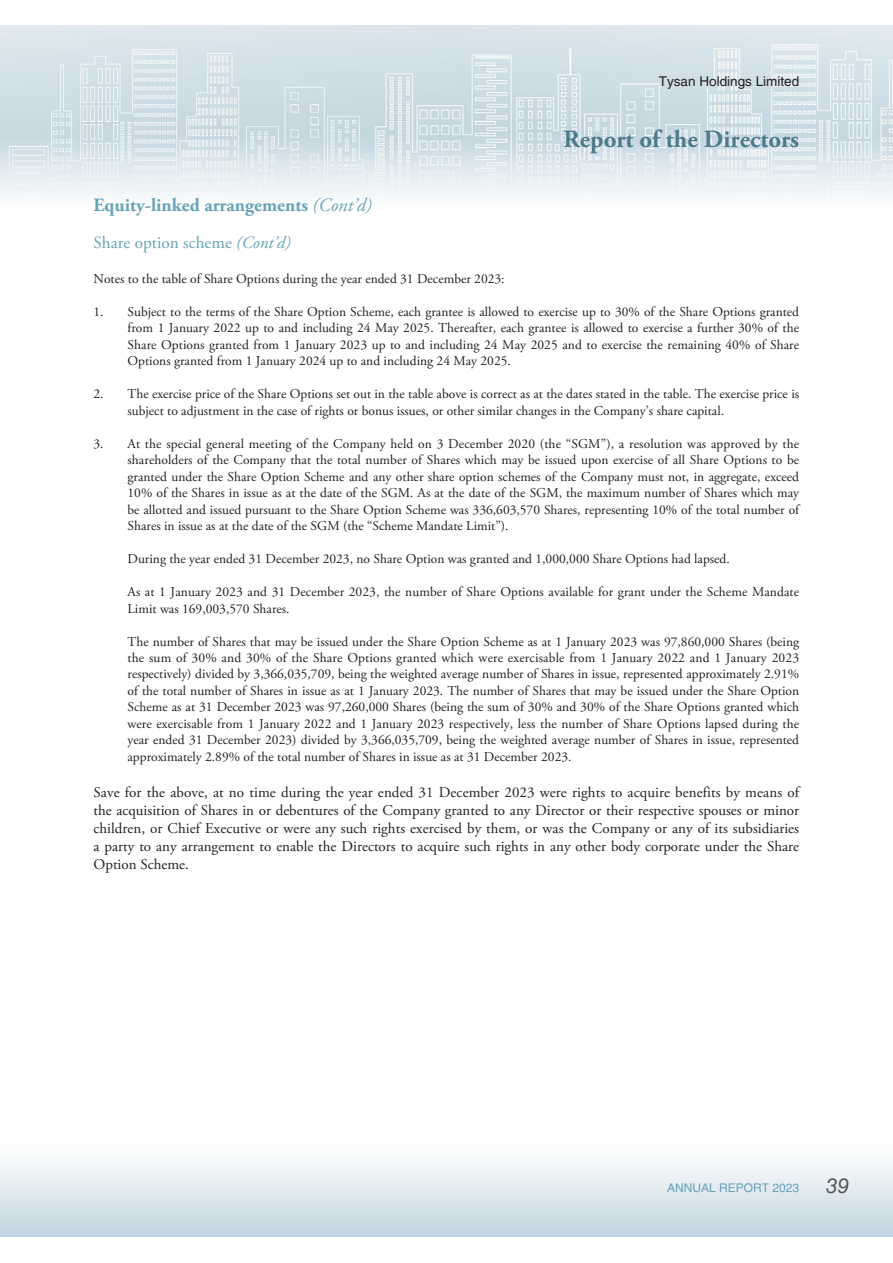
<style>
.page{position:relative;width:893px;height:1263px;background:#fff}
.page>*{position:absolute;margin:0;border:0;box-sizing:border-box;transform-origin:0 0}
.t1{font:700 24.75px "Adobe Garamond Pro";color:#4c7b8c}
.t2{font:italic 21px "Helvetica LT Std";color:#595856}
.t3{font:700 18.75px "Adobe Garamond Pro";color:#67a2b7}
.t4{font:17.25px "Adobe Garamond Pro";color:#67a2b7}
.t5{font:15px/18px "Adobe Garamond Pro";color:#231f20;text-align:justify}
.t6{font:13.5px/16.5px "Adobe Garamond Pro";color:#231f20;text-align:justify}
.t7{font:13.5px "Helvetica LT Std";color:#231f20}
.t8{font:12px "Helvetica LT Std";color:#67a2b7}
.s1{font-weight:400;font-style:italic}
.s2{font-style:italic}
</style>
<div class="page">
<img style="left:0;top:26px;width:893px;height:173px">
<div style="left:0;top:1140px;width:893px;height:97px;background:linear-gradient(to bottom,#fff,#c1d5df)"></div>
<p class="t7" style="left:659px;top:76px;width:142px">Tysan Holdings Limited</p>
<h1 class="t1" style="left:563px;top:129px;width:237px">Report of the Directors</h1>
<h3 class="t3" style="left:94px;top:198px;width:280px">Equity-linked arrangements <span class="s1">(Cont’d)</span></h3>
<p class="t4" style="left:94px;top:235px;width:199px">Share option scheme <span class="s2">(Cont’d)</span></p>
<p class="t6" style="left:94px;top:271px;width:413px">Notes to the table of Share Options during the year ended 31 December 2023:</p>
<p class="t6" style="left:128px;top:304px;width:673px;text-indent:-34px">1. Subject to the terms of the Share Option Scheme, each grantee is allowed to exercise up to 30% of the Share Options granted from 1 January 2022 up to and including 24 May 2025. Thereafter, each grantee is allowed to exercise a further 30% of the Share Options granted from 1 January 2023 up to and including 24 May 2025 and to exercise the remaining 40% of Share Options granted from 1 January 2024 up to and including 24 May 2025.</p>
<p class="t6" style="left:128px;top:387px;width:673px;text-indent:-34px">2. The exercise price of the Share Options set out in the table above is correct as at the dates stated in the table. The exercise price is subject to adjustment in the case of rights or bonus issues, or other similar changes in the Company’s share capital.</p>
<p class="t6" style="left:128px;top:436px;width:673px;text-indent:-34px">3. At the special general meeting of the Company held on 3 December 2020 (the “SGM”), a resolution was approved by the shareholders of the Company that the total number of Shares which may be issued upon exercise of all Share Options to be granted under the Share Option Scheme and any other share option schemes of the Company must not, in aggregate, exceed 10% of the Shares in issue as at the date of the SGM. As at the date of the SGM, the maximum number of Shares which may be allotted and issued pursuant to the Share Option Scheme was 336,603,570 Shares, representing 10% of the total number of Shares in issue as at the date of the SGM (the “Scheme Mandate Limit”).</p>
<p class="t6" style="left:128px;top:552px;width:604px">During the year ended 31 December 2023, no Share Option was granted and 1,000,000 Share Options had lapsed.</p>
<p class="t6" style="left:128px;top:584px;width:673px">As at 1 January 2023 and 31 December 2023, the number of Share Options available for grant under the Scheme Mandate<br>Limit was 169,003,570 Shares.</p>
<p class="t6" style="left:128px;top:634px;width:673px">The number of Shares that may be issued under the Share Option Scheme as at 1 January 2023 was 97,860,000 Shares (being the sum of 30% and 30% of the Share Options granted which were exercisable from 1 January 2022 and 1 January 2023 respectively) divided by 3,366,035,709, being the weighted average number of Shares in issue, represented approximately 2.91% of the total number of Shares in issue as at 1 January 2023. The number of Shares that may be issued under the Share Option Scheme as at 31 December 2023 was 97,260,000 Shares (being the sum of 30% and 30% of the Share Options granted which were exercisable from 1 January 2022 and 1 January 2023 respectively, less the number of Share Options lapsed during the year ended 31 December 2023) divided by 3,366,035,709, being the weighted average number of Shares in issue, represented approximately 2.89% of the total number of Shares in issue as at 31 December 2023.</p>
<p class="t5" style="left:94px;top:784px;width:707px">Save for the above, at no time during the year ended 31 December 2023 were rights to acquire benefits by means of the acquisition of Shares in or debentures of the Company granted to any Director or their respective spouses or minor children, or Chief Executive or were any such rights exercised by them, or was the Company or any of its subsidiaries a party to any arrangement to enable the Directors to acquire such rights in any other body corporate under the Share Option Scheme.</p>
<p class="t8" style="left:667px;top:1183px;width:133px">ANNUAL REPORT 2023</p>
<h2 class="t2" style="left:826px;top:1174px;width:25px">39</h2>
</div>
